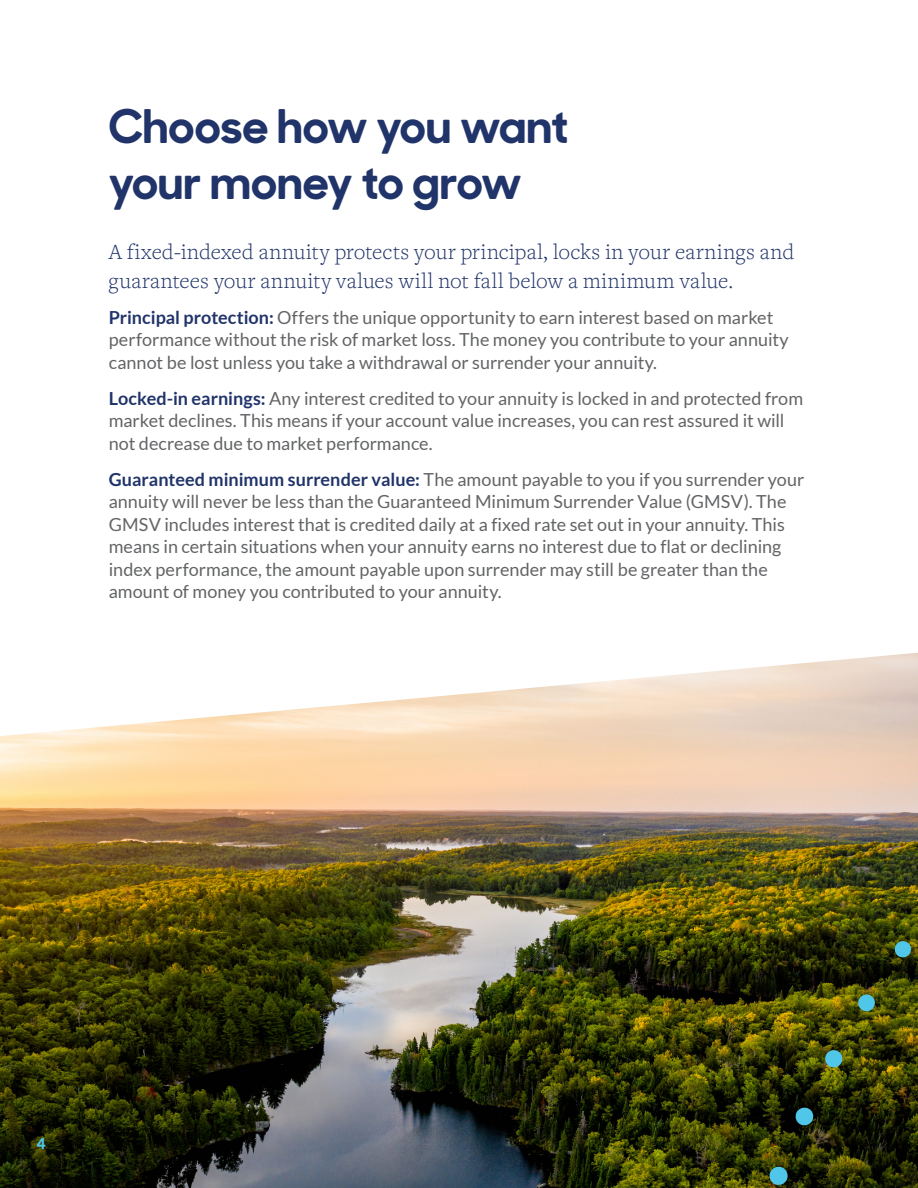
<style>
.page{position:relative;width:918px;height:1188px;background:#fff}
.page>*{position:absolute;margin:0;border:0;box-sizing:border-box;transform-origin:0 0}
.t1{font:700 46.5px/55.8px "MM Sharp Sans";color:#21346a}
.t2{font:300 22.5px/28.5px "Freight Text Pro";letter-spacing:.015em;color:#21346a}
.t3{font:18px/22.5px "Lato";color:#636466}
.t4{font:700 15px "MM Sharp Sans";color:#50c7e8}
.s1{font-weight:700;color:#21346a}
</style>
<div class="page">
<img style="left:0;top:653px;width:918px;height:535px">
<svg style="left:768px;top:1166px;width:21px;height:20px"></svg>
<svg style="left:794px;top:1106px;width:20px;height:21px"></svg>
<svg style="left:824px;top:1049px;width:20px;height:20px"></svg>
<svg style="left:857px;top:993px;width:19px;height:19px"></svg>
<svg style="left:894px;top:940px;width:18px;height:18px"></svg>
<h1 class="t1" style="left:109px;top:94px;width:461px">Choose how you want your money to grow</h1>
<p class="t2" style="left:109px;top:237px;width:687px">A fixed-indexed annuity protects your principal, locks in your earnings and guarantees your annuity values will not fall below a minimum value.</p>
<p class="t3" style="left:109px;top:306px;width:682px"><span class="s1">Principal protection:</span> Offers the unique opportunity to earn interest based on market performance without the risk of market loss. The money you contribute to your annuity cannot be lost unless you take a withdrawal or surrender your annuity.</p>
<p class="t3" style="left:109px;top:387px;width:696px"><span class="s1">Locked-in earnings:</span> Any interest credited to your annuity is locked in and protected from market declines. This means if your account value increases, you can rest assured it will not decrease due to market performance.</p>
<p class="t3" style="left:109px;top:468px;width:697px"><span class="s1">Guaranteed minimum surrender value:</span> The amount payable to you if you surrender your annuity will never be less than the Guaranteed Minimum Surrender Value (GMSV). The GMSV includes interest that is credited daily at a fixed rate set out in your annuity. This means in certain situations when your annuity earns no interest due to flat or declining index performance, the amount payable upon surrender may still be greater than the amount of money you contributed to your annuity.</p>
<p class="t4" style="left:37px;top:1131px;width:11px">4</p>
</div>
